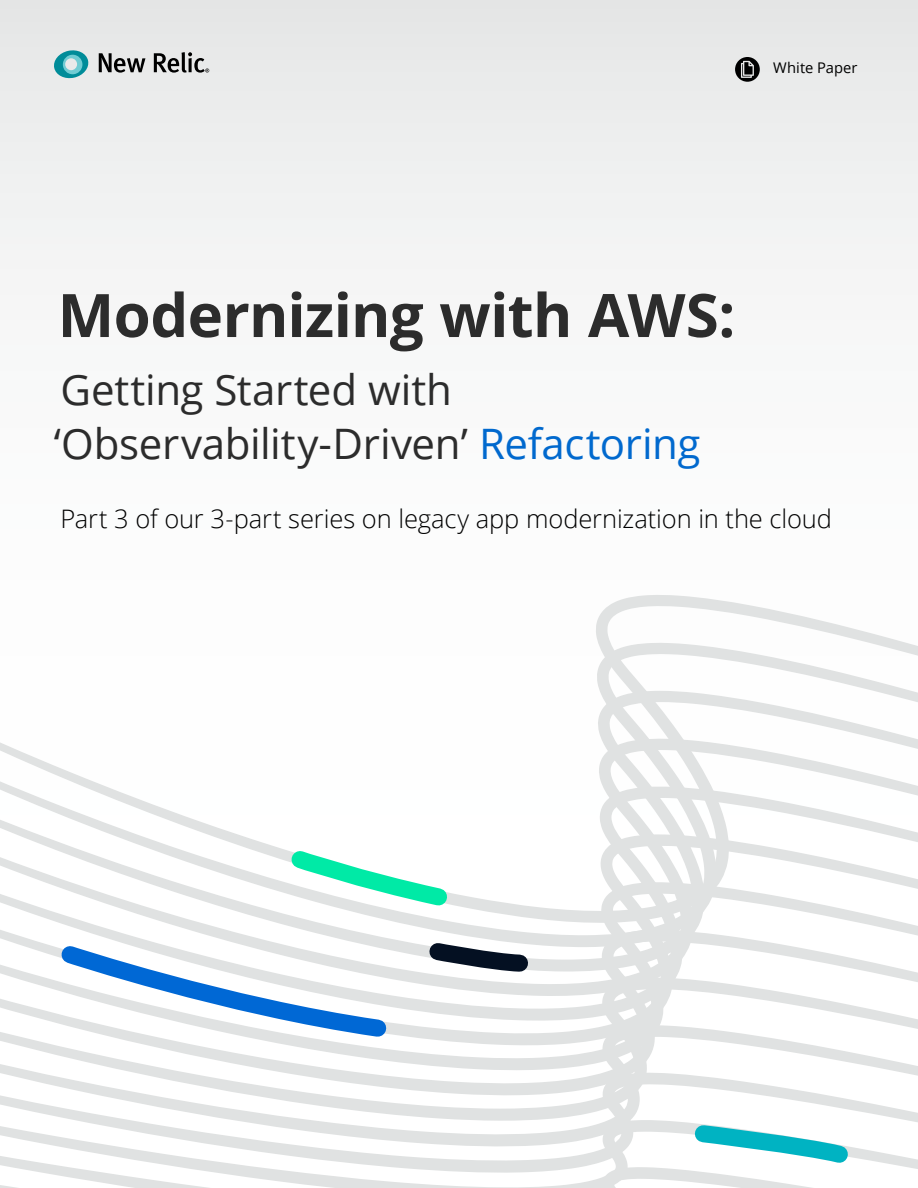
<style>
.page{position:relative;width:918px;height:1188px;background:#fff}
.page>*{position:absolute;margin:0;border:0;box-sizing:border-box;transform-origin:0 0}
.t1{font:700 60px "Open Sans";letter-spacing:-.01em;color:#2c2c2c}
.t2{font:42px/54px "Open Sans";letter-spacing:-.005em;color:#2c2c2c}
.t3{font:300 25.5px "Open Sans";letter-spacing:-.005em;color:#000}
.t4{font:14.7px "Open Sans";color:#000}
.s1{color:#0169ce}
</style>
<div class="page">
<div style="left:0;top:0;width:918px;height:269px;background:#edeeee"></div>
<svg style="left:596px;top:595px;width:238px;height:29px"></svg>
<svg style="left:596px;top:624px;width:322px;height:39px"></svg>
<svg style="left:597px;top:663px;width:321px;height:40px"></svg>
<svg style="left:0;top:703px;width:918px;height:40px"></svg>
<svg style="left:0;top:743px;width:918px;height:40px"></svg>
<svg style="left:0;top:783px;width:918px;height:39px"></svg>
<svg style="left:0;top:822px;width:918px;height:40px"></svg>
<svg style="left:0;top:862px;width:918px;height:40px"></svg>
<svg style="left:0;top:902px;width:918px;height:40px"></svg>
<svg style="left:0;top:942px;width:918px;height:39px"></svg>
<svg style="left:0;top:981px;width:918px;height:40px"></svg>
<svg style="left:0;top:1021px;width:918px;height:40px"></svg>
<svg style="left:0;top:1061px;width:918px;height:40px"></svg>
<svg style="left:0;top:1101px;width:918px;height:16px"></svg>
<svg style="left:283px;top:842px;width:176px;height:75px"></svg>
<svg style="left:421px;top:935px;width:116px;height:46px"></svg>
<svg style="left:53px;top:938px;width:344px;height:109px"></svg>
<svg style="left:0;top:1117px;width:918px;height:71px"></svg>
<svg style="left:99px;top:53px;width:46px;height:20px"></svg>
<svg style="left:154px;top:52px;width:55px;height:21px"></svg>
<svg style="left:54px;top:50px;width:36px;height:28px"></svg>
<svg style="left:735px;top:57px;width:25px;height:25px"></svg>
<p class="t4" style="left:773px;top:58px;width:86px">White Paper</p>
<h1 class="t1" style="left:58px;top:273px;width:679px">Modernizing with AWS:</h1>
<h2 class="t2" style="left:54px;top:361px;width:648px">Getting Started with ‘Observability-Driven’ <span class="s1">Refactoring</span></h2>
<p class="t3" style="left:60px;top:502px;width:773px">Part 3 of our 3-part series on legacy app modernization in the cloud</p>
</div>
